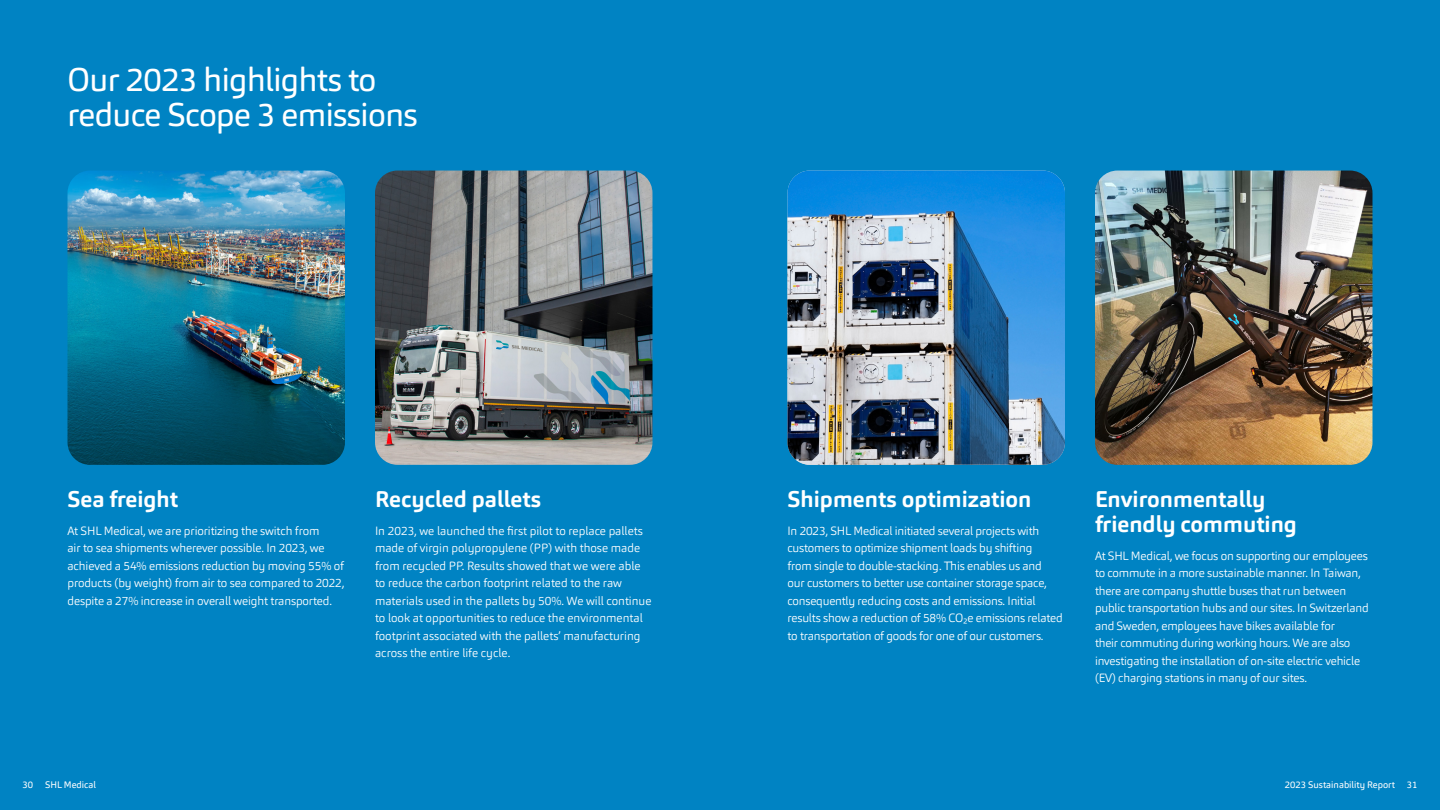
<style>
.page{position:relative;width:1440px;height:810px;background:#0083c3}
.page>*{position:absolute;margin:0;border:0;box-sizing:border-box;transform-origin:0 0}
.t1{font:32.5px/35px "Carnas";letter-spacing:-.02em;color:#fff}
.t2{font:700 22.5px/25px "Carnas";color:#fff}
.t3{font:300 11.88px/17.5px "Carnas";letter-spacing:-.015em;color:#fff}
.t4{font:9.38px "Carnas";color:#fff}
</style>
<div class="page">
<img style="left:375px;top:171px;width:277px;height:294px">
<img style="left:788px;top:170px;width:277px;height:295px">
<img style="left:68px;top:171px;width:277px;height:294px">
<img style="left:1095px;top:171px;width:277px;height:294px">
<h1 class="t1" style="left:68px;top:62px;width:352px">Our 2023 highlights to reduce Scope 3 emissions</h1>
<h2 class="t2" style="left:68px;top:487px;width:112px">Sea freight</h2>
<p class="t3" style="left:68px;top:522px;width:278px">At SHL Medical, we are prioritizing the switch from<br>air to sea shipments wherever possible. In 2023, we achieved a 54% emissions reduction by moving 55% of products (by weight) from air to sea compared to 2022, despite a 27% increase in overall weight transported.</p>
<h2 class="t2" style="left:375px;top:487px;width:168px">Recycled pallets</h2>
<p class="t3" style="left:375px;top:522px;width:278px">In 2023, we launched the first pilot to replace pallets made of virgin polypropylene (PP) with those made from recycled PP. Results showed that we were able to reduce the carbon footprint related to the raw materials used in the pallets by 50%. We will continue to look at opportunities to reduce the environmental footprint associated with the pallets’ manufacturing across the entire life cycle.</p>
<h2 class="t2" style="left:788px;top:487px;width:246px">Shipments optimization</h2>
<p class="t3" style="left:788px;top:522px;width:277px">In 2023, SHL Medical initiated several projects with customers to optimize shipment loads by shifting<br>from single to double-stacking. This enables us and<br>our customers to better use container storage space, consequently reducing costs and emissions. Initial results show a reduction of 58% CO₂e emissions related to transportation of goods for one of our customers.</p>
<h2 class="t2" style="left:1095px;top:487px;width:203px">Environmentally friendly commuting</h2>
<p class="t3" style="left:1095px;top:547px;width:275px">At SHL Medical, we focus on supporting our employees to commute in a more sustainable manner. In Taiwan, there are company shuttle buses that run between public transportation hubs and our sites. In Switzerland and Sweden, employees have bikes available for<br>their commuting during working hours. We are also investigating the installation of on-site electric vehicle (EV) charging stations in many of our sites.</p>
<p class="t4" style="left:23px;top:778px;width:12px">30</p>
<p class="t4" style="left:45px;top:778px;width:52px">SHL Medical</p>
<p class="t4" style="left:1285px;top:778px;width:112px">2023 Sustainability Report</p>
<p class="t4" style="left:1407px;top:778px;width:12px">31</p>
</div>
